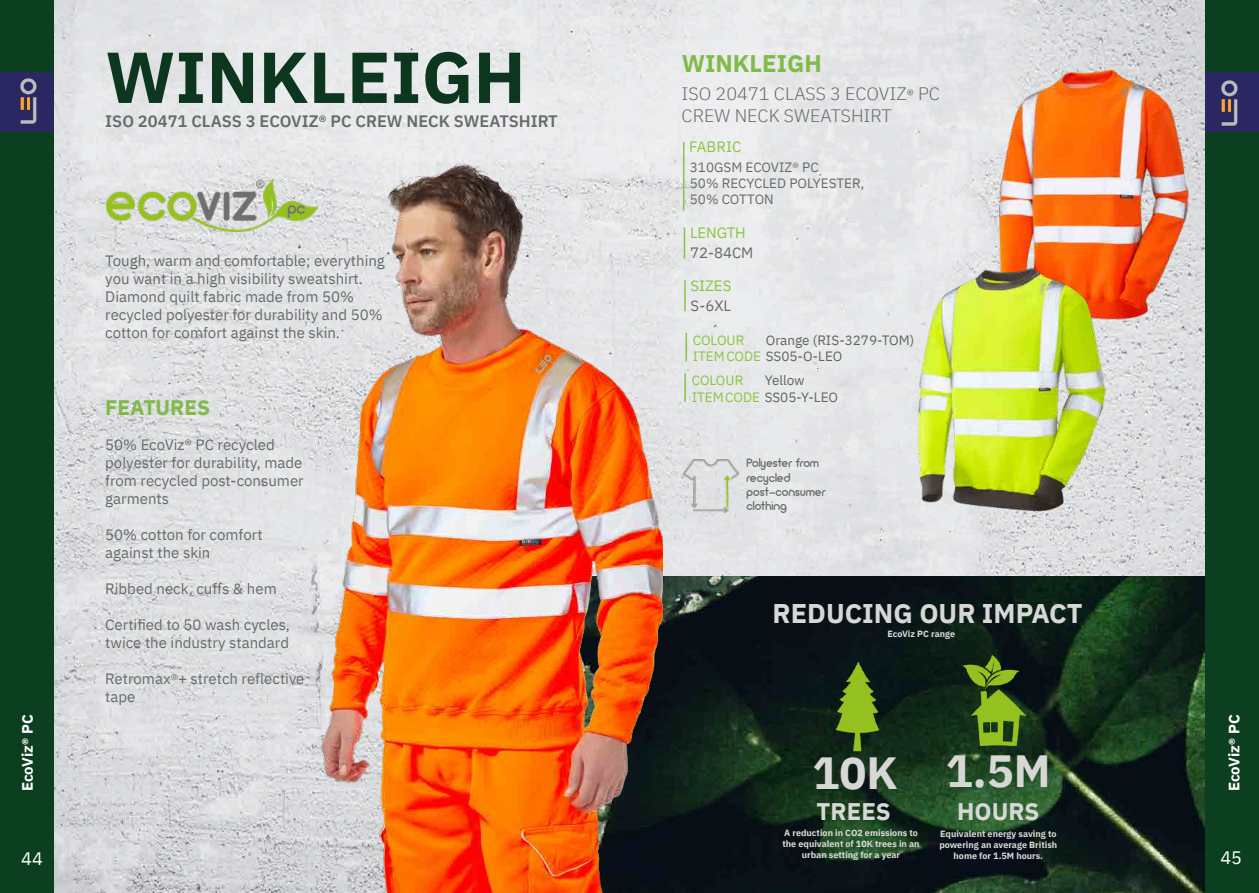
<style>
.page{position:relative;width:1259px;height:893px;background:#fff}
.page>*{position:absolute;margin:0;border:0;box-sizing:border-box;transform-origin:0 0}
.t1{font:700 72px "IBM Plex Sans";color:#0d361e}
.t2{font:700 45px "IBM Plex Sans";color:#d7d8d5}
.t3{font:700 27px "IBM Plex Sans";color:#d7d8d5}
.t4{font:700 24px "IBM Plex Sans";color:#d7d8d5}
.t5{font:700 24px "IBM Plex Sans";color:#81ba4a}
.t6{font:700 21px "IBM Plex Sans";color:#81ba4a}
.t7{font:300 18px "IBM Plex Sans";color:#676a6a}
.t8{font:18px "IBM Plex Sans";color:#fff}
.t9{font:600 16.5px "IBM Plex Sans";color:#676a6a}
.t10{font:15px/18px "IBM Plex Sans";color:#676a6a}
.t11{font:700 15px "IBM Plex Sans";letter-spacing:-.005em;color:#fff}
.t12{font:15px "IBM Plex Sans";color:#8ac541}
.t13{font:13.5px "IBM Plex Sans";color:#616262}
.t14{font:13.5px "IBM Plex Sans";color:#676a6a}
.t15{font:13.5px "IBM Plex Sans";color:#8bc63e}
.t16{font:12px/14.4px "Arciform";letter-spacing:.005em;color:#676a6a}
.t17{font:700 9px/10.8px "IBM Plex Sans";color:#d7d8d5;text-align:center}
.s1{font-family:"Proxima Nova Cond"}
.s2{font-weight:400;font-size:15px}
.s3{color:#8bc63e}
</style>
<div class="page">
<img style="left:54px;top:0;width:1151px;height:893px">
<div style="left:0;top:0;width:54px;height:893px;background:#0c3e20"></div>
<div style="left:0;top:73px;width:53px;height:59px;background:#2a2763"></div>
<img style="left:20px;top:78px;width:17px;height:46px">
<img style="left:662px;top:576px;width:543px;height:317px">
<div style="left:1205px;top:0;width:54px;height:893px;background:#0c3e20"></div>
<img style="left:962px;top:654px;width:63px;height:91px">
<img style="left:835px;top:662px;width:44px;height:89px">
<div style="left:1205px;top:73px;width:54px;height:59px;background:#2a2763"></div>
<img style="left:1221px;top:80px;width:17px;height:46px">
<img style="left:255px;top:143px;width:407px;height:750px">
<img style="left:106px;top:179px;width:211px;height:52px">
<hr style="left:683px;top:142px;width:1px;height:69px;background:#8ac541">
<img style="left:684px;top:459px;width:54px;height:53px">
<img style="left:986px;top:54px;width:213px;height:286px">
<img style="left:912px;top:259px;width:193px;height:260px">
<hr style="left:684px;top:227px;width:1px;height:32px;background:#8ac541">
<hr style="left:684px;top:280px;width:2px;height:31px;background:#8ac541">
<hr style="left:684px;top:373px;width:2px;height:29px;background:#8ac541">
<hr style="left:685px;top:333px;width:2px;height:28px;background:#8ac541">
<p class="t11" style="left:16px;top:791px;width:78px;rotate:-90deg">EcoViz® PC</p>
<p class="t1" style="left:105px;top:20px;width:422px">WINKLEIGH</p>
<p class="t9" style="left:105px;top:108px;width:454px">ISO 20471 CLASS 3 ECOVIZ® PC CREW NECK SWEATSHIRT</p>
<p class="t10" style="left:105px;top:250px;width:281px">Tough, warm and comfortable; everything you want in a high visibility sweatshirt.</p>
<p class="t10" style="left:105px;top:286px;width:279px">Diamond quilt fabric made from 50% recycled polyester for durability and 50% cotton for comfort against the skin.</p>
<p class="t6" style="left:105px;top:390px;width:106px">FEATURES</p>
<p class="t10" style="left:105px;top:434px;width:200px">50% EcoViz® PC recycled polyester for durability, made from recycled post-consumer garments</p>
<p class="t10" style="left:105px;top:524px;width:159px">50% cotton for comfort against the skin</p>
<p class="t10" style="left:105px;top:578px;width:173px">Ribbed neck, cuffs &amp; hem</p>
<p class="t10" style="left:105px;top:614px;width:186px">Certified to 50 wash cycles, twice the industry standard</p>
<p class="t10" style="left:105px;top:668px;width:201px">Retromax<span class="s1">®</span>+ stretch reflective tape</p>
<p class="t5" style="left:682px;top:44px;width:142px">WINKLEIGH</p>
<p class="t7" style="left:681px;top:80px;width:260px">ISO 20471 CLASS 3 ECOVIZ<span class="s2">®</span> PC</p>
<p class="t7" style="left:681px;top:102px;width:212px">CREW NECK SWEATSHIRT</p>
<p class="t12" style="left:689px;top:136px;width:54px">FABRIC</p>
<p class="t14" style="left:690px;top:156px;width:130px">310GSM ECOVIZ® PC</p>
<p class="t14" style="left:690px;top:173px;width:176px">50% RECYCLED POLYESTER,</p>
<p class="t14" style="left:690px;top:189px;width:85px">50% COTTON</p>
<p class="t12" style="left:690px;top:221px;width:57px">LENGTH</p>
<p class="t10" style="left:690px;top:243px;width:65px">72-84CM</p>
<p class="t12" style="left:690px;top:274px;width:42px">SIZES</p>
<p class="t10" style="left:690px;top:295px;width:42px">S-6XL</p>
<p class="t13" style="left:766px;top:330px;width:150px">Orange (RIS-3279-TOM)</p>
<p class="t15" style="left:693px;top:330px;width:53px">COLOUR</p>
<p class="t13" style="left:693px;top:346px;width:151px"><span class="s3">ITEM CODE</span> SS05-O-LEO</p>
<p class="t13" style="left:765px;top:370px;width:41px">Yellow</p>
<p class="t15" style="left:692px;top:370px;width:53px">COLOUR</p>
<p class="t13" style="left:692px;top:387px;width:148px"><span class="s3">ITEM CODE</span> SS05-Y-LEO</p>
<p class="t16" style="left:746px;top:456px;width:74px">Polyester from</p>
<p class="t16" style="left:746px;top:470px;width:80px">recycled post-consumer clothing</p>
<p class="t3" style="left:772px;top:592px;width:311px">REDUCING OUR IMPACT</p>
<p class="t17" style="left:887px;top:628px;width:69px">EcoViz PC range</p>
<p class="t2" style="left:812px;top:737px;width:87px">10K</p>
<p class="t4" style="left:816px;top:792px;width:76px">TREES</p>
<p class="t2" style="left:946px;top:735px;width:106px">1.5M</p>
<p class="t4" style="left:957px;top:792px;width:84px">HOURS</p>
<p class="t11" style="left:1222px;top:791px;width:78px;rotate:-90deg">EcoViz® PC</p>
<p class="t17" style="left:782px;top:827px;width:139px">A reduction in CO2 emissions to the equivalent of 10K trees in an urban setting for a year</p>
<p class="t17" style="left:939px;top:828px;width:119px">Equivalent energy saving to powering an average British home for 1.5M hours.</p>
<p class="t8" style="left:21px;top:845px;width:23px">44</p>
<p class="t8" style="left:1220px;top:844px;width:23px">45</p>
</div>
